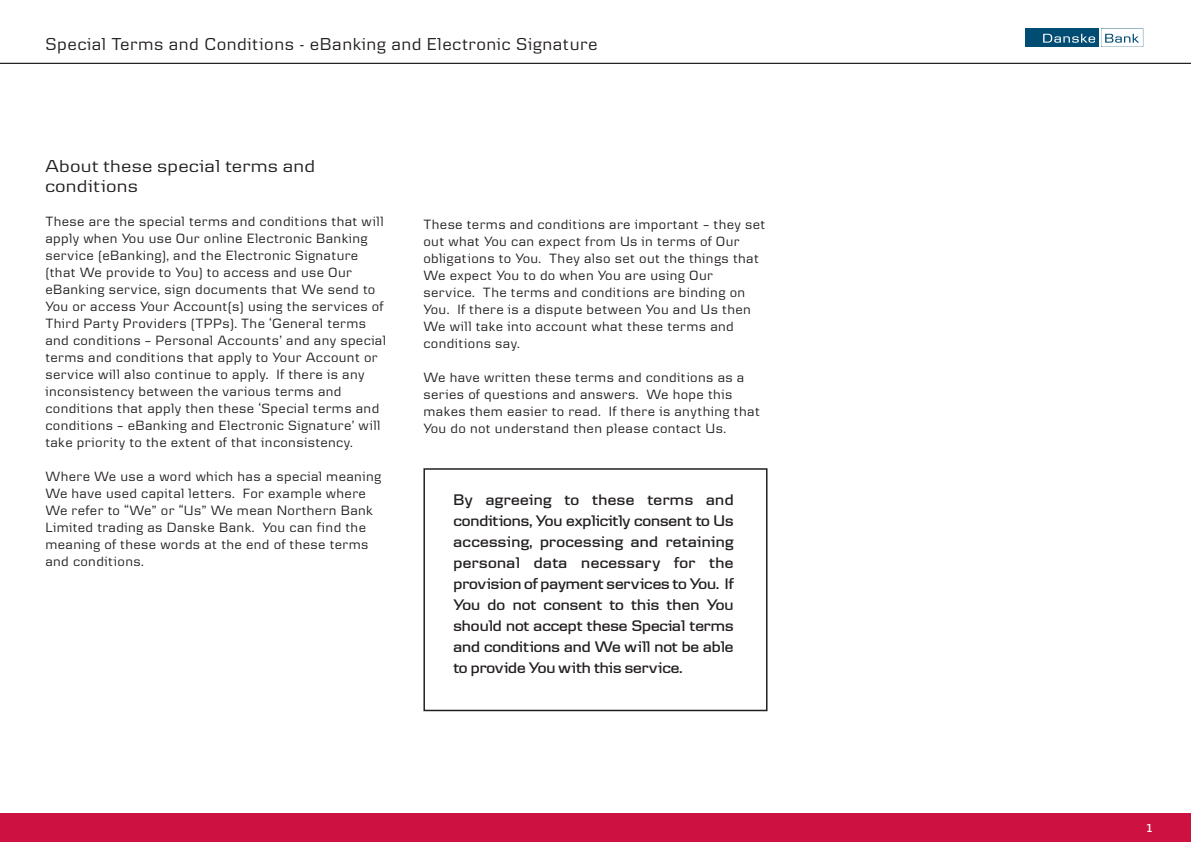
<style>
.page{position:relative;width:1191px;height:842px;background:#fff}
.page>*{position:absolute;margin:0;border:0;box-sizing:border-box;transform-origin:0 0}
.t1{font:18px "Danske Text";letter-spacing:.025em;color:#231f20}
.t2{font:18px/20px "Danske Headline";letter-spacing:.045em;color:#231f20}
.t3{font:600 16px/21px "Danske Headline";color:#231f20;text-align:justify}
.t4{font:14px/17px "Danske Text";letter-spacing:.025em;color:#231f20}
.t5{font:600 12px "Danske Headline";color:#fff}
</style>
<div class="page">
<div style="left:0;top:813px;width:1191px;height:29px;background:#cd1141"></div>
<hr style="left:0;top:63px;width:1191px;height:1px;background:#231f20">
<div style="left:423px;top:468px;width:344px;height:243px;border:2px solid #231f20"></div>
<div style="left:1025px;top:28px;width:74px;height:19px;background:#004c72"></div>
<svg style="left:1043px;top:34px;width:52px;height:9px"></svg>
<svg style="left:1101px;top:28px;width:42px;height:19px"></svg>
<p class="t1" style="left:45px;top:38px;width:553px">Special Terms and Conditions - eBanking and Electronic Signature</p>
<p class="t2" style="left:45px;top:158px;width:271px">About these special terms and conditions</p>
<p class="t4" style="left:45px;top:215px;width:342px">These are the special terms and conditions that will apply when You use Our online Electronic Banking service (eBanking), and the Electronic Signature (that We provide to You) to access and use Our eBanking service, sign documents that We send to You or access Your Account(s) using the services of Third Party Providers (TPPs). The ‘General terms and conditions – Personal Accounts’ and any special terms and conditions that apply to Your Account or service will also continue to apply. If there is any inconsistency between the various terms and conditions that apply then these ‘Special terms and conditions – eBanking and Electronic Signature’ will take priority to the extent of that inconsistency.</p>
<p class="t4" style="left:45px;top:470px;width:337px">Where We use a word which has a special meaning We have used capital letters. For example where We refer to “We” or “Us” We mean Northern Bank Limited trading as Danske Bank. You can find the meaning of these words at the end of these terms and conditions.</p>
<p class="t4" style="left:423px;top:218px;width:343px">These terms and conditions are important – they set out what You can expect from Us in terms of Our obligations to You. They also set out the things that We expect You to do when You are using Our service. The terms and conditions are binding on You. If there is a dispute between You and Us then We will take into account what these terms and conditions say.</p>
<p class="t4" style="left:423px;top:371px;width:338px">We have written these terms and conditions as a series of questions and answers. We hope this makes them easier to read. If there is anything that You do not understand then please contact Us.</p>
<p class="t3" style="left:453px;top:491px;width:282px">By agreeing to these terms and conditions, You explicitly consent to Us accessing, processing and retaining personal data necessary for the provision of payment services to You. If You do not consent to this then You should not accept these Special terms and conditions and We will not be able to provide You with this service.</p>
<p class="t5" style="left:1145px;top:824px;width:10px">1</p>
</div>
